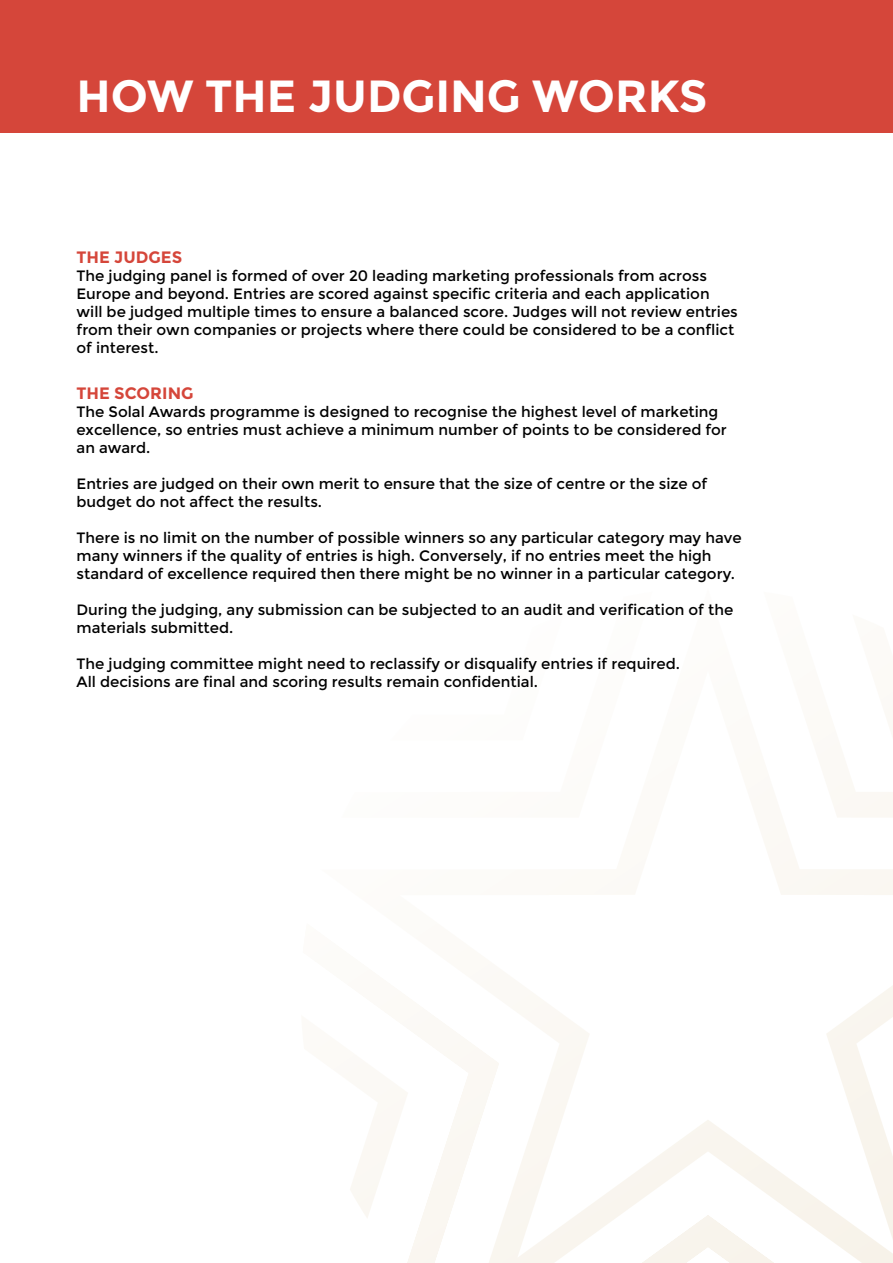
<style>
.page{position:relative;width:893px;height:1263px;background:#fff}
.page>*{position:absolute;margin:0;border:0;box-sizing:border-box;transform-origin:0 0}
.t1{font:700 45px "Montserrat";color:#fff}
.t2{font:700 16.5px "Montserrat";color:#d5463a}
.t3{font:15px/18px "Montserrat";color:#000}
</style>
<div class="page">
<div style="left:0;top:0;width:893px;height:133px;background:#d5463a"></div>
<svg style="left:350px;top:778px;width:543px;height:485px"></svg>
<h1 class="t1" style="left:77px;top:69px;width:633px">HOW THE JUDGING WORKS</h1>
<p class="t2" style="left:77px;top:247px;width:107px">THE JUDGES</p>
<p class="t3" style="left:77px;top:266px;width:663px">The judging panel is formed of over 20 leading marketing professionals from across Europe and beyond. Entries are scored against specific criteria and each application will be judged multiple times to ensure a balanced score. Judges will not review entries from their own companies or projects where there could be considered to be a conflict of interest.</p>
<p class="t2" style="left:77px;top:384px;width:118px">THE SCORING</p>
<p class="t3" style="left:77px;top:403px;width:652px">The Solal Awards programme is designed to recognise the highest level of marketing excellence, so entries must achieve a minimum number of points to be considered for an award.</p>
<p class="t3" style="left:77px;top:475px;width:632px">Entries are judged on their own merit to ensure that the size of centre or the size of budget do not affect the results.</p>
<p class="t3" style="left:77px;top:529px;width:666px">There is no limit on the number of possible winners so any particular category may have many winners if the quality of entries is high. Conversely, if no entries meet the high standard of excellence required then there might be no winner in a particular category.</p>
<p class="t3" style="left:77px;top:601px;width:658px">During the judging, any submission can be subjected to an audit and verification of the materials submitted.</p>
<p class="t3" style="left:77px;top:655px;width:605px">The judging committee might need to reclassify or disqualify entries if required.<br>All decisions are final and scoring results remain confidential.</p>
</div>
